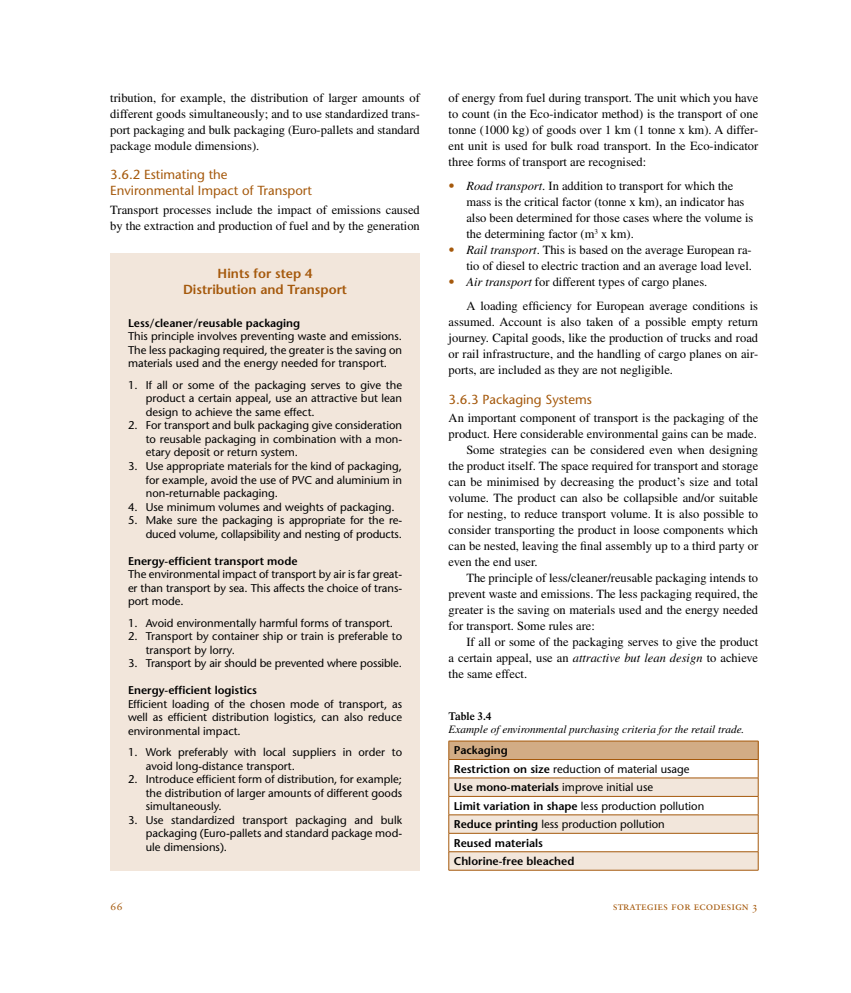
<style>
.page{position:relative;width:851px;height:993px;background:#fff}
.page>*{position:absolute;margin:0;border:0;box-sizing:border-box;transform-origin:0 0}
.t1{font:13.12px/16px "Stone Sans";color:#a5590c}
.t2{font:600 13.12px/16px "Stone Sans";color:#a5590c;text-align:center}
.t3{font:12.5px/16px "Times";color:#000;text-align:justify}
.t4{font:11.25px/13.5px "Stone Sans";color:#000;text-align:justify}
.t5{font:600 11.25px/18.5px "Stone Sans";color:#000}
.t6{font:italic 11.25px "Times";color:#000}
.t7{font:11.25px "Sabon Roman SC";color:#a5590c}
.t8{font:600 11.25px "Times";color:#000}
.s1{font-family:"Stone Sans";color:#a5590c}
.s2{font-style:italic}
.s3{font-weight:400}
</style>
<div class="page">
<div style="left:110px;top:252px;width:310px;height:618px;background:#f2e6db"></div>
<hr style="left:448px;top:740px;width:310px;height:1px;background:#a5590c">
<svg style="left:448px;top:741px;width:310px;height:128px"></svg>
<hr style="left:448px;top:869px;width:310px;height:1px;background:#a5590c">
<p class="t3" style="left:110px;top:89px;width:311px">tribution, for example, the distribution of larger amounts of different goods simultaneously; and to use standardized trans&shy;port packaging and bulk packaging (Euro-pallets and standard package module dimensions).</p>
<p class="t1" style="left:110px;top:167px;width:203px">3.6.2 Estimating the<br>Environmental Impact of Transport</p>
<p class="t3" style="left:110px;top:201px;width:311px">Transport processes include the impact of emissions caused by the extraction and production of fuel and by the generation</p>
<p class="t2" style="left:183px;top:265px;width:165px">Hints for step 4<br>Distribution and Transport</p>
<p class="t5" style="left:128px;top:313px;width:174px">Less/cleaner/reusable packaging</p>
<p class="t4" style="left:128px;top:329px;width:275px">This principle involves preventing waste and emissions.<br>The less packaging required, the greater is the saving on materials used and the energy needed for transport.</p>
<p class="t4" style="left:146px;top:378px;width:258px;text-indent:-18px">1. If all or some of the packaging serves to give the product a certain appeal, use an attractive but lean design to achieve the same effect.</p>
<p class="t4" style="left:146px;top:418px;width:258px;text-indent:-18px">2. For transport and bulk packaging give consideration to reusable packaging in combination with a mon&shy;etary deposit or return system.</p>
<p class="t4" style="left:146px;top:459px;width:258px;text-indent:-18px">3. Use appropriate materials for the kind of packaging, for example, avoid the use of PVC and aluminium in non-returnable packaging.</p>
<p class="t4" style="left:128px;top:499px;width:268px">4. Use minimum volumes and weights of packaging.</p>
<p class="t4" style="left:128px;top:513px;width:275px;text-align:right">5. Make sure the packaging is appropriate for the re&shy;duced volume, collapsibility and nesting of products.</p>
<p class="t5" style="left:128px;top:551px;width:171px">Energy-efficient transport mode</p>
<p class="t4" style="left:128px;top:567px;width:275px">The environmental impact of transport by air is far great&shy;er than transport by sea. This affects the choice of trans&shy;port mode.</p>
<p class="t4" style="left:128px;top:615px;width:266px">1. Avoid environmentally harmful forms of transport.</p>
<p class="t4" style="left:146px;top:629px;width:258px;text-indent:-18px">2. Transport by container ship or train is preferable to transport by lorry.</p>
<p class="t4" style="left:128px;top:656px;width:275px">3. Transport by air should be prevented where possible.</p>
<p class="t5" style="left:128px;top:680px;width:130px">Energy-efficient logistics</p>
<p class="t4" style="left:128px;top:696px;width:275px">Efficient loading of the chosen mode of transport, as well as efficient distribution logistics, can also reduce environmental impact.</p>
<p class="t4" style="left:146px;top:745px;width:258px;text-indent:-18px">1. Work preferably with local suppliers in order to avoid long-distance transport.</p>
<p class="t4" style="left:146px;top:772px;width:258px;text-indent:-18px">2. Introduce efficient form of distribution, for example; the distribution of larger amounts of different goods simultaneously.</p>
<p class="t4" style="left:146px;top:812px;width:258px;text-indent:-18px">3. Use standardized transport packaging and bulk packaging (Euro-pallets and standard package mod&shy;ule dimensions).</p>
<p class="t3" style="left:448px;top:89px;width:311px">of energy from fuel during transport. The unit which you have to count (in the Eco-indicator method) is the transport of one tonne (1000 kg) of goods over 1 km (1 tonne x km). A differ&shy;ent unit is used for bulk road transport. In the Eco-indicator three forms of transport are recognised:</p>
<p class="t3" style="left:466px;top:177px;width:288px;text-align:left;text-indent:-18px"><span class="s1">•</span> <span class="s2">Road transport</span>. In addition to transport for which the mass is the critical factor (tonne x km), an indicator has also been determined for those cases where the volume is the determining factor (m<sup>3</sup> x km).</p>
<p class="t3" style="left:448px;top:241px;width:305px;text-align:right"><span class="s1">•</span> <span class="s2">Rail transport</span>. This is based on the average European ra&shy;tio of diesel to electric traction and an average load level.</p>
<p class="t3" style="left:466px;top:269px;width:293px;line-height:24px;text-indent:-18px"><span class="s1">•</span> <span class="s2">Air transport</span> for different types of cargo planes.<br>A loading efficiency for European average conditions is</p>
<p class="t3" style="left:448px;top:313px;width:311px">assumed. Account is also taken of a possible empty return journey. Capital goods, like the production of trucks and road or rail infrastructure, and the handling of cargo planes on air&shy;ports, are included as they are not negligible.</p>
<p class="t1" style="left:448px;top:391px;width:145px">3.6.3 Packaging Systems</p>
<p class="t3" style="left:448px;top:409px;width:311px">An important component of transport is the packaging of the</p>
<p class="t3" style="left:448px;top:425px;width:310px">product. Here considerable environmental gains can be made.</p>
<p class="t3" style="left:466px;top:441px;width:293px">Some strategies can be considered even when designing</p>
<p class="t3" style="left:448px;top:457px;width:311px">the product itself. The space required for transport and storage</p>
<p class="t3" style="left:448px;top:473px;width:311px">can be minimised by decreasing the product’s size and total</p>
<p class="t3" style="left:448px;top:489px;width:311px">volume. The product can also be collapsible and/or suitable</p>
<p class="t3" style="left:448px;top:505px;width:311px">for nesting, to reduce transport volume. It is also possible to</p>
<p class="t3" style="left:448px;top:521px;width:311px">consider transporting the product in loose components which</p>
<p class="t3" style="left:448px;top:537px;width:311px">can be nested, leaving the final assembly up to a third party or</p>
<p class="t3" style="left:448px;top:553px;width:91px">even the end user.</p>
<p class="t3" style="left:466px;top:569px;width:293px">The principle of less/cleaner/reusable packaging intends to</p>
<p class="t3" style="left:448px;top:585px;width:311px">prevent waste and emissions. The less packaging required, the</p>
<p class="t3" style="left:448px;top:601px;width:311px">greater is the saving on materials used and the energy needed</p>
<p class="t3" style="left:448px;top:617px;width:148px">for transport. Some rules are:</p>
<p class="t3" style="left:466px;top:633px;width:293px">If all or some of the packaging serves to give the product</p>
<p class="t3" style="left:448px;top:649px;width:311px">a certain appeal, use an <span class="s2">attractive but lean design</span> to achieve</p>
<p class="t3" style="left:448px;top:665px;width:80px">the same effect.</p>
<p class="t8" style="left:448px;top:709px;width:44px">Table 3.4</p>
<p class="t6" style="left:448px;top:723px;width:297px">Example of environmental purchasing criteria for the retail trade.</p>
<p class="t5" style="left:453px;top:741px;width:252px">Packaging<br>Restriction on size <span class="s3">reduction of material usage </span>Use mono-materials <span class="s3">improve initial use<br></span>Limit variation in shape <span class="s3">less production pollution </span>Reduce printing <span class="s3">less production pollution </span>Reused materials<br>Chlorine-free bleached</p>
<p class="t7" style="left:110px;top:899px;width:14px">66</p>
<p class="t7" style="left:612px;top:899px;width:147px">strategies for ecodesign 3</p>
</div>
